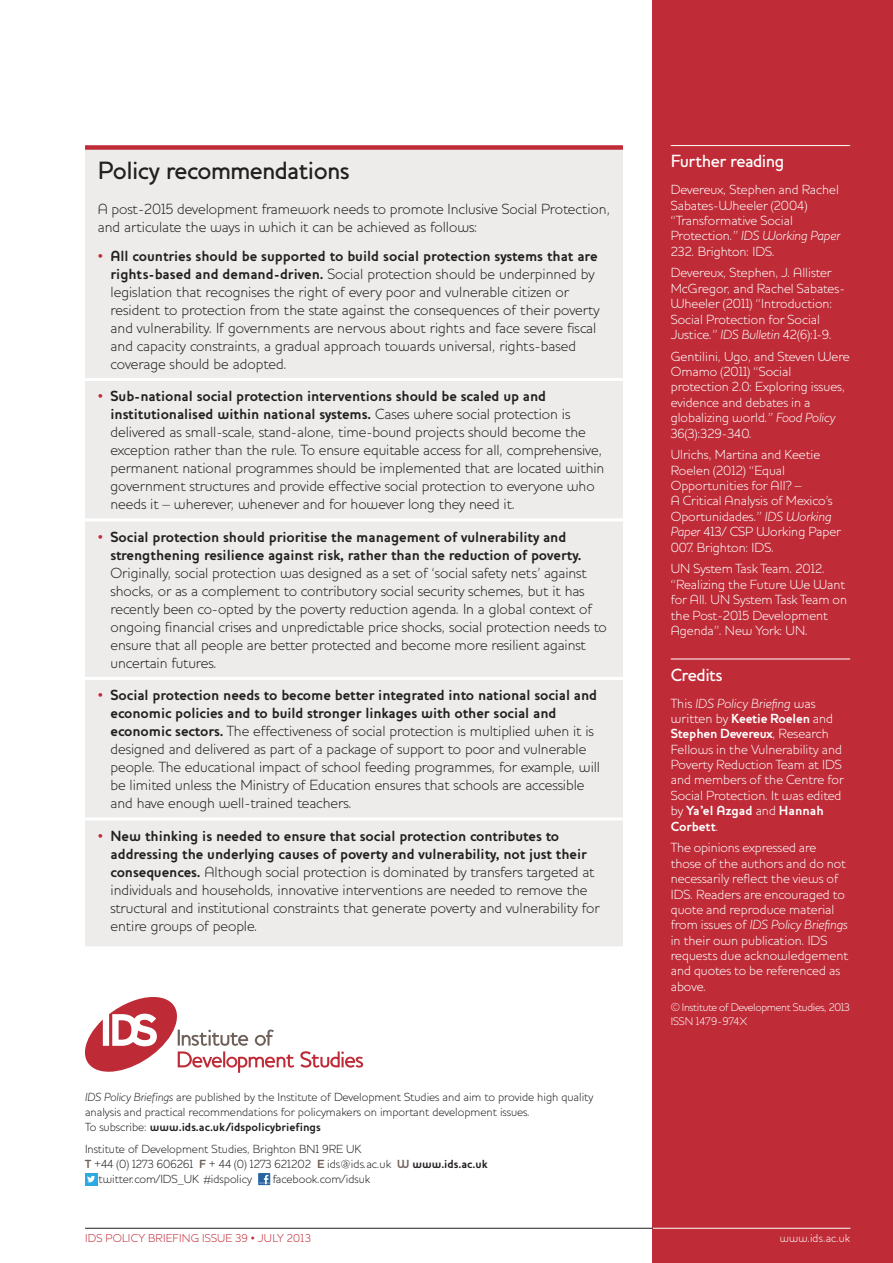
<style>
.page{position:relative;width:893px;height:1263px;background:#fff}
.page>*{position:absolute;margin:0;border:0;box-sizing:border-box;transform-origin:0 0}
.t1{font:500 25.5px "Houschka";letter-spacing:-.03em;color:#231f20}
.t2{font:500 18px "Houschka";letter-spacing:-.03em;color:#fff}
.t3{font:300 15px/18px "Houschka";letter-spacing:-.005em;color:#231f20}
.t4{font:700 15px/18px "Houschka";letter-spacing:-.005em;color:#231f20}
.t5{font:300 13.5px/15.5px "Houschka";color:#fff}
.t6{font:300 12px/15px "Houschka";color:#231f20}
.t7{font:300 11.7px "Houschka";letter-spacing:.015em;color:#bf2b37}
.t8{font:300 11.7px "Houschka";letter-spacing:.01em;color:#fff}
.t9{font:300 11.25px/13.8px "Houschka";letter-spacing:-.025em;color:#fff}
.s1{font-weight:900;color:#bf2b37}
.s2{font-weight:700}
.s3{font-style:italic}
.s4{font-weight:700;color:#6e605a}
</style>
<div class="page">
<div style="left:653px;top:0;width:240px;height:1263px;background:#bf2b37"></div>
<hr style="left:653px;top:1228px;width:197px;height:1px;background:#fff">
<hr style="left:671px;top:145px;width:179px;height:1px;background:#fff">
<hr style="left:671px;top:659px;width:179px;height:1px;background:#fff">
<hr style="left:85px;top:1228px;width:568px;height:1px;background:#231f20">
<svg style="left:85px;top:997px;width:209px;height:76px"></svg>
<svg style="left:300px;top:1051px;width:63px;height:16px"></svg>
<div style="left:85px;top:1173px;width:12px;height:12px;background:#2aaae1"></div>
<svg style="left:87px;top:1176px;width:8px;height:6px"></svg>
<svg style="left:258px;top:1173px;width:12px;height:12px"></svg>
<svg style="left:259px;top:1175px;width:10px;height:9px"></svg>
<div style="left:85px;top:150px;width:538px;height:796px;background:#eeeceb"></div>
<hr style="left:85px;top:378px;width:538px;height:3px;background:#fff">
<hr style="left:85px;top:518px;width:538px;height:3px;background:#fff">
<hr style="left:85px;top:677px;width:538px;height:3px;background:#fff">
<hr style="left:85px;top:817px;width:538px;height:3px;background:#fff">
<div style="left:85px;top:145px;width:538px;height:5px;background:#bf2b37"></div>
<h1 class="t1" style="left:98px;top:156px;width:253px">Policy recommendations</h1>
<p class="t3" style="left:98px;top:200px;width:514px">A post-2015 development framework needs to promote Inclusive Social Protection, and articulate the ways in which it can be achieved as follows:</p>
<p class="t3" style="left:111px;top:247px;width:491px;text-indent:-13px"><span class="s1">•</span> <span class="s2">All countries should be supported to build social protection systems that are rights-based and demand-driven.</span> Social protection should be underpinned by legislation that recognises the right of every poor and vulnerable citizen or resident to protection from the state against the consequences of their poverty and vulnerability. If governments are nervous about rights and face severe fiscal and capacity constraints, a gradual approach towards universal, rights-based coverage should be adopted.</p>
<p class="t3" style="left:111px;top:387px;width:495px;text-indent:-13px"><span class="s1">•</span> <span class="s2">Sub-national social protection interventions should be scaled up and institutionalised within national systems.</span> Cases where social protection is delivered as small-scale, stand-alone, time-bound projects should become the exception rather than the rule. To ensure equitable access for all, comprehensive, permanent national programmes should be implemented that are located within government structures and provide effective social protection to everyone who needs it – wherever, whenever and for however long they need it.</p>
<p class="t4" style="left:111px;top:528px;width:472px;text-indent:-13px"><span class="s1">•</span> Social protection should prioritise the management of vulnerability and strengthening resilience against risk, rather than the reduction of poverty.</p>
<p class="t3" style="left:111px;top:564px;width:498px">Originally, social protection was designed as a set of ‘social safety nets’ against shocks, or as a complement to contributory social security schemes, but it has recently been co-opted by the poverty reduction agenda. In a global context of ongoing financial crises and unpredictable price shocks, social protection needs to ensure that all people are better protected and become more resilient against uncertain futures.</p>
<p class="t3" style="left:111px;top:686px;width:491px;text-indent:-13px"><span class="s1">•</span> <span class="s2">Social protection needs to become better integrated into national social and economic policies and to build stronger linkages with other social and economic sectors.</span> The effectiveness of social protection is multiplied when it is designed and delivered as part of a package of support to poor and vulnerable people. The educational impact of school feeding programmes, for example, will be limited unless the Ministry of Education ensures that schools are accessible and have enough well-trained teachers.</p>
<p class="t3" style="left:111px;top:827px;width:491px;text-indent:-13px"><span class="s1">•</span> <span class="s2">New thinking is needed to ensure that social protection contributes to addressing the underlying causes of poverty and vulnerability, not just their consequences.</span> Although social protection is dominated by transfers targeted at individuals and households, innovative interventions are needed to remove the structural and institutional constraints that generate poverty and vulnerability for entire groups of people.</p>
<p class="t6" style="left:85px;top:1090px;width:510px"><span class="s3">IDS Policy Briefings</span> are published by the Institute of Development Studies and aim to provide high quality analysis and practical recommendations for policymakers on important development issues.<br>To subscribe: <span class="s2">www.ids.ac.uk/idspolicybriefings</span></p>
<p class="t6" style="left:85px;top:1141px;width:278px">Institute of Development Studies, Brighton BN1 9RE UK</p>
<p class="t6" style="left:85px;top:1156px;width:404px"><span class="s4">T</span> +44 (0) 1273 606261 <span class="s4">F</span> + 44 (0) 1273 621202 <span class="s4">E</span> ids@ids.ac.uk <span class="s4">W</span> <span class="s2">www.ids.ac.uk</span></p>
<p class="t6" style="left:99px;top:1171px;width:155px">twitter.com/IDS_UK #idspolicy</p>
<p class="t6" style="left:273px;top:1171px;width:99px">facebook.com/idsuk</p>
<p class="t2" style="left:671px;top:150px;width:115px">Further reading</p>
<p class="t5" style="left:671px;top:182px;width:171px">Devereux, Stephen and Rachel<br>Sabates-Wheeler (2004) “Transformative Social<br>Protection.” <span class="s3">IDS Working Paper<br></span>232. Brighton: IDS.</p>
<p class="t5" style="left:671px;top:265px;width:176px">Devereux, Stephen, J. Allister<br>McGregor, and Rachel Sabates-<br>Wheeler (2011) “Introduction:<br>Social Protection for Social<br>Justice.” <span class="s3">IDS Bulletin</span> 42(6):1-9.</p>
<p class="t5" style="left:671px;top:348px;width:181px">Gentilini, Ugo, and Steven Were<br>Omamo (2011) “Social protection 2.0: Exploring issues, evidence and debates in a globalizing world.” <span class="s3">Food Policy<br></span>36(3):329-340.</p>
<p class="t5" style="left:671px;top:447px;width:172px">Ulrichs, Martina and Keetie<br>Roelen (2012) “Equal<br>Opportunities for All? –<br>A Critical Analysis of Mexico’s<br>Oportunidades.” <span class="s3">IDS Working<br>Paper</span> 413/ CSP Working Paper<br>007. Brighton: IDS.</p>
<p class="t5" style="left:671px;top:561px;width:178px">UN System Task Team. 2012. “Realizing the Future We Want for All. UN System Task Team on the Post-2015 Development<br>Agenda”. New York: UN.</p>
<p class="t2" style="left:671px;top:664px;width:53px">Credits</p>
<p class="t5" style="left:671px;top:695px;width:175px">This <span class="s3">IDS Policy Briefing</span> was written by <span class="s2">Keetie Roelen</span> and<br><span class="s2">Stephen Devereux</span>, Research<br>Fellows in the Vulnerability and<br>Poverty Reduction Team at IDS and members of the Centre for<br>Social Protection. It was edited by <span class="s2">Ya’el Azgad</span> and <span class="s2">Hannah<br>Corbett</span>.</p>
<p class="t5" style="left:671px;top:840px;width:179px">The opinions expressed are those of the authors and do not necessarily reflect the views of<br>IDS. Readers are encouraged to quote and reproduce material from issues of <span class="s3">IDS Policy Briefings </span>in their own publication. IDS requests due acknowledgement and quotes to be referenced as above.</p>
<p class="t9" style="left:671px;top:1000px;width:181px">© Institute of Development Studies, 2013<br>ISSN 1479-974X</p>
<p class="t7" style="left:85px;top:1231px;width:128px">IDS POLICY BRIEFING Issue</p>
<p class="t7" style="left:235px;top:1231px;width:77px">39 • JULY 2013</p>
<p class="t8" style="left:780px;top:1231px;width:72px">www.ids.ac.uk</p>
</div>
